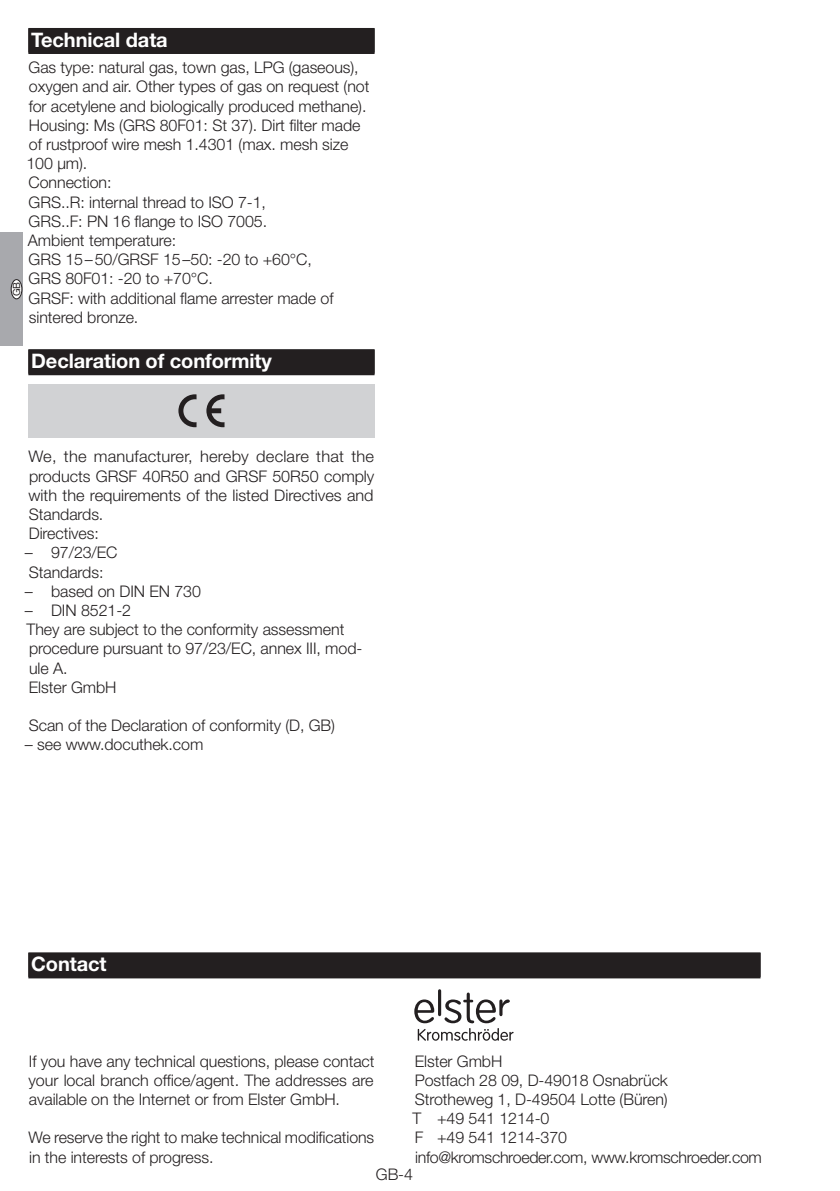
<style>
.page{position:relative;width:840px;height:1191px;background:#fff}
.page>*{position:absolute;margin:0;border:0;box-sizing:border-box;transform-origin:0 0}
.t1{font:700 20px "Helvetica Neue LT Pro";letter-spacing:-.005em;color:#fff}
.t2{font:300 16px/19.2px "Helvetica Neue LT Pro";letter-spacing:-.005em;color:#231f20}
.t3{font:10px "Helvetica Neue LT Pro";color:#231f20}
</style>
<div class="page">
<hr style="left:438px;top:989px;width:3px;height:27px;background:#231f20;border-radius:2px">
<svg style="left:414px;top:992px;width:99px;height:48px"></svg>
<div style="left:0;top:232px;width:23px;height:114px;background:#a8a9ad"></div>
<div style="left:11px;top:280px;width:11px;height:19px;background:#fff;border-radius:50%"></div>
<div style="left:11px;top:279px;width:11px;height:20px;border:1px solid #231f20;border-radius:50%"></div>
<svg style="left:28px;top:952px;width:732px;height:26px"></svg>
<div style="left:28px;top:953px;width:732px;height:24px;background:#231f20"></div>
<div style="left:28px;top:28px;width:346px;height:26px;background:#231f20"></div>
<svg style="left:28px;top:349px;width:346px;height:26px"></svg>
<div style="left:28px;top:350px;width:346px;height:24px;background:#231f20"></div>
<div style="left:28px;top:384px;width:346px;height:53px;background:#d1d2d4"></div>
<svg style="left:178px;top:394px;width:18px;height:33px"></svg>
<svg style="left:206px;top:394px;width:18px;height:33px"></svg>
<p class="t1" style="left:31px;top:27px;width:138px">Technical data</p>
<p class="t2" style="left:26px;top:58px;width:344px">Gas type: natural gas, town gas, LPG (gaseous), oxygen and air. Other types of gas on request (not for acetylene and biologically produced methane).<br>Housing: Ms (GRS 80F01: St 37). Dirt filter made of rustproof wire mesh 1.4301 (max. mesh size 100 µm).<br>Connection:<br>GRS..R: internal thread to ISO 7-1,<br>GRS..F: PN 16 flange to ISO 7005.<br>Ambient temperature:<br>GRS 15–50/GRSF 15–50: -20 to +60°C,<br>GRS 80F01: -20 to +70°C.<br>GRSF: with additional flame arrester made of sintered bronze.</p>
<p class="t1" style="left:31px;top:348px;width:242px">Declaration of conformity</p>
<p class="t3" style="left:11px;top:296px;width:16px;rotate:-90deg">GB</p>
<p class="t3" style="left:124px;top:296px;width:14px;rotate:-90deg">NL</p>
<p class="t2" style="left:28px;top:447px;width:347px">We, the manufacturer, hereby declare that the products GRSF 40R50 and GRSF 50R50 comply with the requirements of the listed Directives and<br>Standards.<br>Directives:</p>
<p class="t2" style="left:25px;top:543px;width:94px">– 97/23/EC<br>Standards:</p>
<p class="t2" style="left:25px;top:581px;width:177px">– based on DIN EN 730</p>
<p class="t2" style="left:25px;top:600px;width:339px">– DIN 8521-2<br>They are subject to the conformity assessment procedure pursuant to 97/23/EC, annex III, mod&shy;ule A.<br>Elster GmbH</p>
<p class="t2" style="left:29px;top:715px;width:307px">Scan of the Declaration of conformity (D, GB)</p>
<p class="t2" style="left:25px;top:735px;width:180px">– see www.docuthek.com</p>
<p class="t1" style="left:31px;top:951px;width:77px">Contact</p>
<p class="t2" style="left:28px;top:1051px;width:347px;text-align:justify">If you have any technical questions, please contact your local branch office/agent. The addresses are available on the Internet or from Elster GmbH.</p>
<p class="t2" style="left:28px;top:1127px;width:347px">We reserve the right to make technical modifications in the interests of progress.</p>
<p class="t2" style="left:412px;top:1051px;width:257px">Elster GmbH<br>Postfach 28 09, D-49018 Osnabrück<br>Strotheweg 1, D-49504 Lotte (Büren)<br>T +49 541 1214-0<br>F +49 541 1214-370</p>
<p class="t2" style="left:415px;top:1147px;width:348px">info@kromschroeder.com, www.kromschroeder.com</p>
<p class="t2" style="left:375px;top:1164px;width:39px">GB-4</p>
</div>
